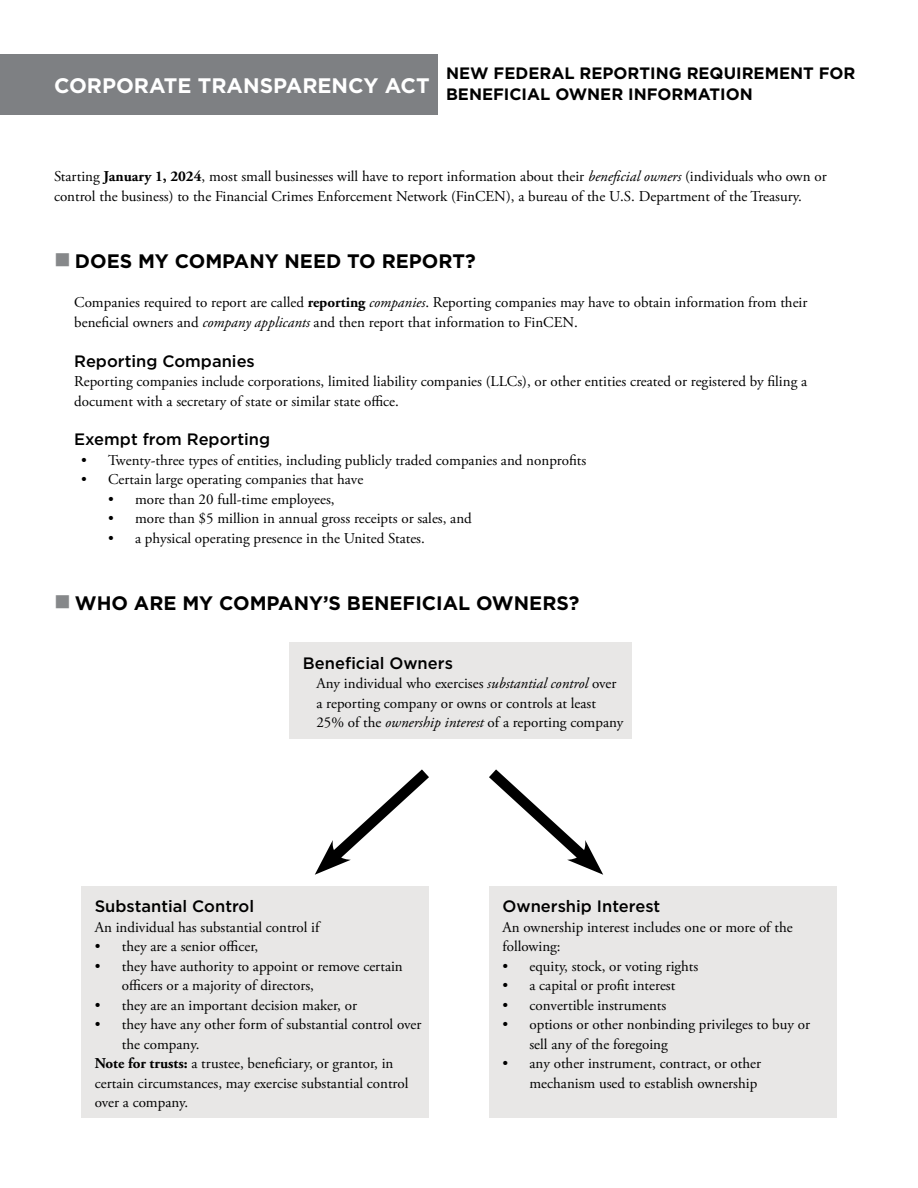
<style>
.page{position:relative;width:918px;height:1188px;background:#fff}
.page>*{position:absolute;margin:0;border:0;box-sizing:border-box;transform-origin:0 0}
.t1{font:700 21px "Gotham";color:#fff}
.t2{font:700 19.5px "Gotham";color:#000}
.t3{font:500 16.5px "Gotham";color:#000}
.t4{font:700 16.5px/21px "Gotham";color:#000}
.t5{font:15px/19.5px "Adobe Garamond Pro";color:#000}
.s1{font-weight:700}
.s2{font-style:italic}
.s3{color:#86888a}
</style>
<div class="page">
<div style="left:0;top:54px;width:437px;height:60px;background:#7e8083"></div>
<div style="left:81px;top:886px;width:348px;height:36px;background:#e8e7e6"></div>
<div style="left:81px;top:912px;width:348px;height:31px;background:#e8e7e6"></div>
<div style="left:81px;top:932px;width:348px;height:30px;background:#e8e7e6"></div>
<div style="left:81px;top:951px;width:348px;height:50px;background:#e8e7e6"></div>
<div style="left:81px;top:990px;width:348px;height:31px;background:#e8e7e6"></div>
<div style="left:81px;top:1010px;width:348px;height:50px;background:#e8e7e6"></div>
<div style="left:81px;top:1049px;width:348px;height:69px;background:#e8e7e6"></div>
<div style="left:489px;top:886px;width:348px;height:36px;background:#e8e7e6"></div>
<div style="left:489px;top:912px;width:348px;height:50px;background:#e8e7e6"></div>
<div style="left:489px;top:951px;width:348px;height:31px;background:#e8e7e6"></div>
<div style="left:489px;top:971px;width:348px;height:30px;background:#e8e7e6"></div>
<div style="left:489px;top:990px;width:348px;height:31px;background:#e8e7e6"></div>
<div style="left:489px;top:1010px;width:348px;height:50px;background:#e8e7e6"></div>
<div style="left:489px;top:1049px;width:348px;height:50px;background:#e8e7e6"></div>
<div style="left:489px;top:1088px;width:348px;height:30px;background:#e8e7e6"></div>
<div style="left:289px;top:643px;width:343px;height:36px;background:#e8e7e6"></div>
<div style="left:289px;top:669px;width:343px;height:69px;background:#e8e7e6"></div>
<svg style="left:315px;top:769px;width:114px;height:106px"></svg>
<svg style="left:489px;top:769px;width:114px;height:106px"></svg>
<h1 class="t1" style="left:54px;top:71px;width:377px">CORPORATE TRANSPARENCY ACT</h1>
<p class="t4" style="left:446px;top:63px;width:411px">NEW FEDERAL REPORTING REQUIREMENT FOR<br>BENEFICIAL OWNER INFORMATION</p>
<p class="t5" style="left:54px;top:167px;width:774px">Starting <span class="s1">January 1, 2024</span>, most small businesses will have to report information about their <span class="s2">beneficial owners</span> (individuals who own or control the business) to the Financial Crimes Enforcement Network (FinCEN), a bureau of the U.S. Department of the Treasury.</p>
<h2 class="t2" style="left:54px;top:248px;width:423px"><span class="s3">■</span> DOES MY COMPANY NEED TO REPORT?</h2>
<p class="t5" style="left:74px;top:293px;width:735px">Companies required to report are called <span class="s1">reporting</span> <span class="s2">companies</span>. Reporting companies may have to obtain information from their beneficial owners and <span class="s2">company applicants</span> and then report that information to FinCEN.</p>
<p class="t3" style="left:74px;top:350px;width:182px">Reporting Companies</p>
<p class="t5" style="left:74px;top:372px;width:734px">Reporting companies include corporations, limited liability companies (LLCs), or other entities created or registered by filing a document with a secretary of state or similar state office.</p>
<p class="t3" style="left:74px;top:429px;width:197px">Exempt from Reporting</p>
<p class="t5" style="left:81px;top:451px;width:507px">• Twenty-three types of entities, including publicly traded companies and nonprofits</p>
<p class="t5" style="left:81px;top:470px;width:284px">• Certain large operating companies that have</p>
<p class="t5" style="left:108px;top:490px;width:228px">• more than 20 full-time employees,</p>
<p class="t5" style="left:108px;top:509px;width:365px">• more than $5 million in annual gross receipts or sales, and</p>
<p class="t5" style="left:108px;top:529px;width:318px">• a physical operating presence in the United States.</p>
<h2 class="t2" style="left:54px;top:590px;width:527px"><span class="s3">■</span> WHO ARE MY COMPANY’S BENEFICIAL OWNERS?</h2>
<p class="t3" style="left:303px;top:652px;width:152px">Beneficial Owners</p>
<p class="t5" style="left:316px;top:674px;width:309px">Any individual who exercises <span class="s2">substantial control</span> over a reporting company or owns or controls at least<br>25% of the <span class="s2">ownership interest</span> of a reporting company</p>
<p class="t3" style="left:95px;top:896px;width:161px">Substantial Control</p>
<p class="t5" style="left:95px;top:918px;width:226px">An individual has substantial control if</p>
<p class="t5" style="left:95px;top:937px;width:165px">• they are a senior officer,</p>
<p class="t5" style="left:122px;top:957px;width:283px;text-indent:-27px">• they have authority to appoint or remove certain officers or a majority of directors,</p>
<p class="t5" style="left:95px;top:996px;width:264px">• they are an important decision maker, or</p>
<p class="t5" style="left:95px;top:1015px;width:328px">• they have any other form of substantial control over</p>
<p class="t5" style="left:122px;top:1035px;width:79px">the company.</p>
<p class="t5" style="left:95px;top:1054px;width:300px"><span class="s1">Note for trusts:</span> a trustee, beneficiary, or grantor, in</p>
<p class="t5" style="left:95px;top:1074px;width:315px">certain circumstances, may exercise substantial control</p>
<p class="t5" style="left:95px;top:1093px;width:95px">over a company.</p>
<p class="t3" style="left:502px;top:896px;width:159px">Ownership Interest</p>
<p class="t5" style="left:502px;top:918px;width:292px">An ownership interest includes one or more of the following:</p>
<p class="t5" style="left:502px;top:957px;width:197px">• equity, stock, or voting rights</p>
<p class="t5" style="left:502px;top:976px;width:174px">• a capital or profit interest</p>
<p class="t5" style="left:502px;top:996px;width:165px">• convertible instruments</p>
<p class="t5" style="left:529px;top:1015px;width:282px;text-indent:-27px">• options or other nonbinding privileges to buy or sell any of the foregoing</p>
<p class="t5" style="left:502px;top:1054px;width:260px;text-align:right">• any other instrument, contract, or other mechanism used to establish ownership</p>
</div>
